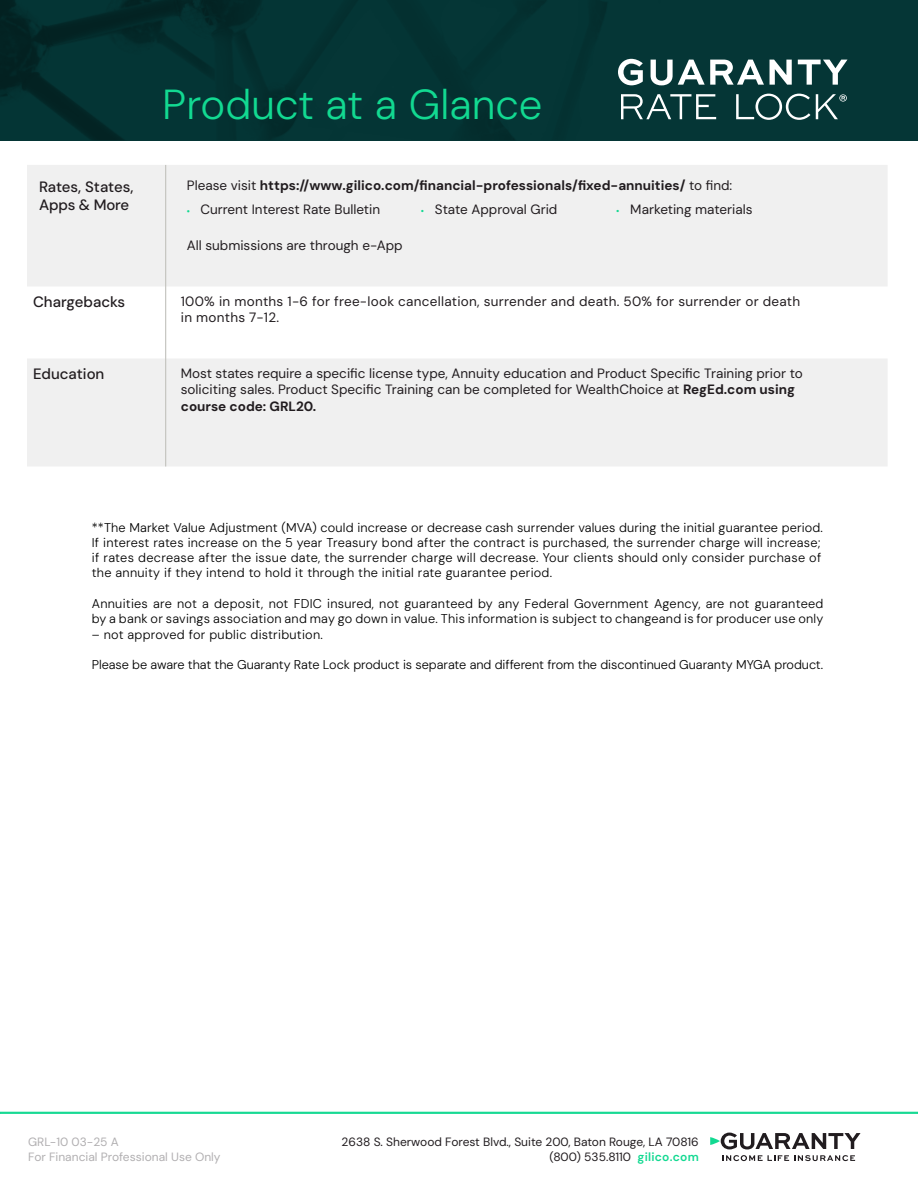
<style>
.page{position:relative;width:918px;height:1188px;background:#fff}
.page>*{position:absolute;margin:0;border:0;box-sizing:border-box;transform-origin:0 0}
.t1{font:300 42px "DM Sans";color:#12d991}
.t2{font:500 15px/18px "DM Sans";color:#211c1f}
.t3{font:13.5px/16.5px "DM Sans";color:#211c1f}
.t4{font:13.5px/16.2px "DM Sans";letter-spacing:.02em;color:#211c1f}
.t5{font:700 13.5px "DM Sans";color:#211c1f}
.t6{font:300 12.75px/15.3px "DM Sans";letter-spacing:.02em;color:#000}
.t7{font:300 12.75px "DM Sans";letter-spacing:-.005em;color:#000}
.t8{font:12px/14.4px "DM Sans";color:#211c1f;text-align:right}
.t9{font:12px/14.4px "DM Sans";color:#b1afb1}
.s1{font-weight:400}
.s2{font-weight:700;font-size:8.25px;color:#12d991}
.s3{font-weight:500;font-size:9px;color:#12d991}
.s4{font-weight:700}
.s5{font-weight:600;color:#12d991}
</style>
<div class="page">
<div style="left:0;top:0;width:918px;height:140px;background:#053636"></div>
<div style="left:0;top:1112px;width:918px;height:2px;background:#12d991;border:1px solid #12d991"></div>
<svg style="left:722px;top:1155px;width:133px;height:6px"></svg>
<svg style="left:710px;top:1133px;width:151px;height:16px"></svg>
<svg style="left:618px;top:59px;width:25px;height:26px"></svg>
<svg style="left:651px;top:60px;width:113px;height:25px"></svg>
<svg style="left:770px;top:60px;width:22px;height:25px"></svg>
<svg style="left:798px;top:60px;width:49px;height:25px"></svg>
<svg style="left:621px;top:94px;width:95px;height:25px"></svg>
<svg style="left:736px;top:94px;width:74px;height:26px"></svg>
<svg style="left:816px;top:94px;width:31px;height:25px"></svg>
<svg style="left:27px;top:165px;width:860px;height:301px;fill:#f0f0f0"></svg>
<hr style="left:165px;top:165px;width:1px;height:302px;background:#c2c2bd">
<h1 class="t1" style="left:162px;top:79px;width:382px">Product at a Glance</h1>
<p class="t2" style="left:39px;top:178px;width:96px">Rates, States,<br>Apps &amp; More</p>
<p class="t5" style="left:187px;top:177px;width:547px"><span class="s1">Please visit</span> https://www.gilico.com/financial-professionals/fixed-annuities/ <span class="s1">to find:</span></p>
<p class="t3" style="left:187px;top:201px;width:195px"><span class="s2">•</span> Current Interest Rate Bulletin</p>
<p class="t3" style="left:421px;top:201px;width:138px"><span class="s3">•</span> State Approval Grid</p>
<p class="t3" style="left:616px;top:201px;width:138px"><span class="s3">•</span> Marketing materials</p>
<p class="t3" style="left:187px;top:237px;width:217px">All submissions are through e-App</p>
<p class="t2" style="left:33px;top:293px;width:94px">Chargebacks</p>
<p class="t4" style="left:181px;top:293px;width:621px">100% in months 1-6 for free-look cancellation, surrender and death. 50% for surrender or death in months 7-12.</p>
<p class="t2" style="left:33px;top:365px;width:73px">Education</p>
<p class="t3" style="left:181px;top:365px;width:624px">Most states require a specific license type, Annuity education and Product Specific Training prior to soliciting sales. Product Specific Training can be completed for WealthChoice at <span class="s4">RegEd.com using course code: GRL20.</span></p>
<p class="t6" style="left:92px;top:519px;width:733px">**The Market Value Adjustment (MVA) could increase or decrease cash surrender values during the initial guarantee period.<br>If interest rates increase on the 5 year Treasury bond after the contract is purchased, the surrender charge will increase; if rates decrease after the issue date, the surrender charge will decrease. Your clients should only consider purchase of the annuity if they intend to hold it through the initial rate guarantee period.</p>
<p class="t6" style="left:92px;top:596px;width:733px">Annuities are not a deposit, not FDIC insured, not guaranteed by any Federal Government Agency, are not guaranteed by a bank or savings association and may go down in value. This information is subject to changeand is for producer use only</p>
<p class="t6" style="left:92px;top:626px;width:233px">– not approved for public distribution.</p>
<p class="t7" style="left:92px;top:657px;width:733px">Please be aware that the Guaranty Rate Lock product is separate and different from the discontinued Guaranty MYGA product.</p>
<p class="t9" style="left:28px;top:1135px;width:194px">GRL-10 03-25 A<br>For Financial Professional Use Only</p>
<p class="t8" style="left:342px;top:1135px;width:359px">2638 S. Sherwood Forest Blvd., Suite 200, Baton Rouge, LA 70816 (800) 535.8110 <span class="s5">gilico.com</span></p>
</div>
